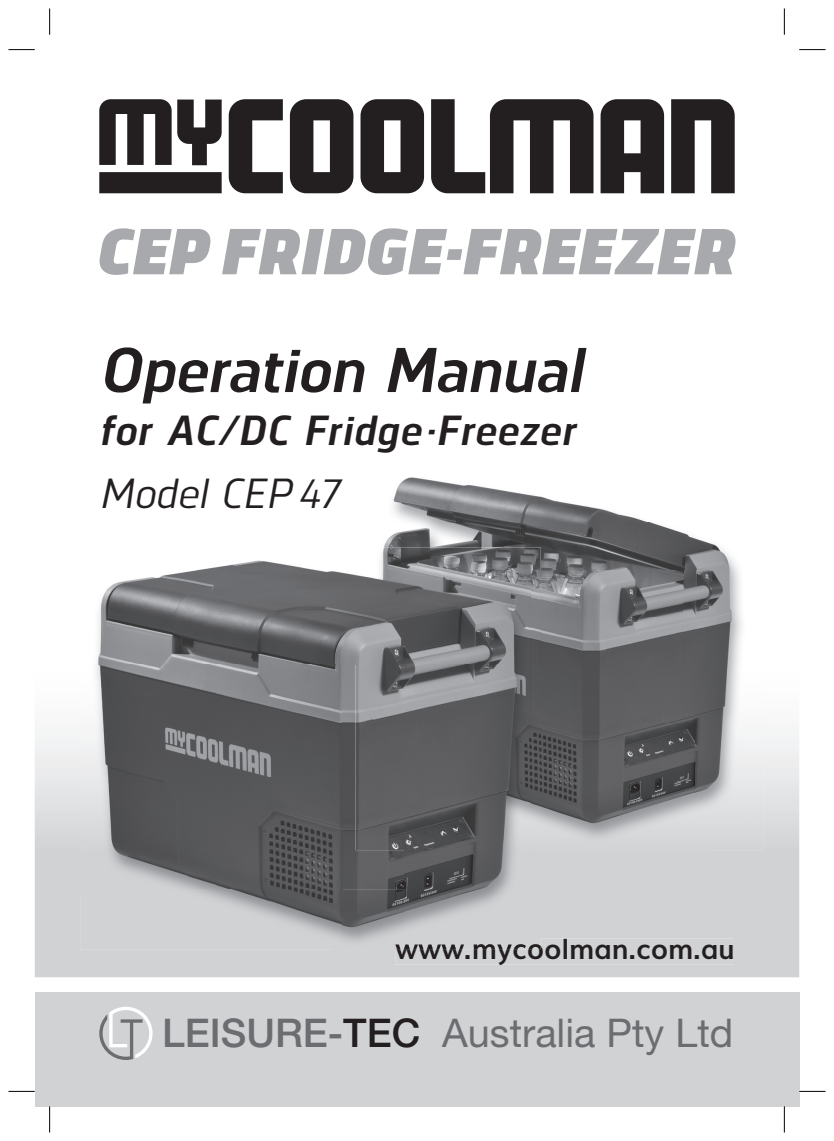
<style>
.page{position:relative;width:834px;height:1141px;background:#fff}
.page>*{position:absolute;margin:0;border:0;box-sizing:border-box;transform-origin:0 0}
.t1{font:italic 900 64.75px "Norpeth";letter-spacing:.015em;color:#a8a9ad}
.t2{font:italic 700 63px "Norpeth";letter-spacing:.005em;color:#231f20}
.t3{font:italic 700 42px "Norpeth";letter-spacing:.025em;color:#231f20}
.t4{font:italic 500 42px "Norpeth";letter-spacing:.005em;color:#231f20}
.t5{font:39.55px "Helvetica Neue LT Std";color:#6c6d70}
.t6{font:700 28px "Muli";color:#231f20}
.s1{font-weight:500}
.s2{font-weight:500;color:#231f20}
</style>
<div class="page">
<svg style="left:35px;top:730px;width:764px;height:247px;background:#d4d5d7"></svg>
<div style="left:395px;top:939px;width:337px;height:26px;background:#d1d2d4"></div>
<div style="left:35px;top:992px;width:764px;height:114px;background:#d1d2d4"></div>
<svg style="left:99px;top:99px;width:635px;height:94px;fill:#231f20"></svg>
<svg style="left:99px;top:1007px;width:53px;height:53px"></svg>
<img style="left:707px;top:730px;width:56px;height:120px">
<div style="left:540px;top:841px;width:167px;height:9px;background:#d4d5d7"></div>
<img style="left:384px;top:477px;width:354px;height:93px">
<img style="left:540px;top:570px;width:205px;height:271px">
<img style="left:80px;top:730px;width:11px;height:162px">
<img style="left:80px;top:892px;width:252px;height:57px">
<img style="left:332px;top:946px;width:63px;height:3px">
<img style="left:395px;top:939px;width:145px;height:10px">
<img style="left:405px;top:850px;width:135px;height:89px">
<svg style="left:530px;top:841px;width:10px;height:9px"></svg>
<img style="left:381px;top:547px;width:159px;height:59px">
<img style="left:530px;top:606px;width:10px;height:235px">
<img style="left:96px;top:559px;width:434px;height:106px">
<img style="left:91px;top:665px;width:314px;height:281px">
<img style="left:395px;top:939px;width:135px;height:7px">
<img style="left:355px;top:665px;width:58px;height:185px">
<img style="left:413px;top:841px;width:117px;height:9px">
<img style="left:373px;top:665px;width:157px;height:176px">
<svg style="left:8px;top:49px;width:27px;height:1px"></svg>
<svg style="left:799px;top:49px;width:26px;height:1px"></svg>
<svg style="left:8px;top:1091px;width:27px;height:1px"></svg>
<svg style="left:799px;top:1091px;width:26px;height:1px"></svg>
<svg style="left:49px;top:8px;width:1px;height:27px"></svg>
<svg style="left:49px;top:1106px;width:1px;height:26px"></svg>
<svg style="left:783px;top:8px;width:1px;height:27px"></svg>
<svg style="left:783px;top:1106px;width:1px;height:26px"></svg>
<h1 class="t1" style="left:95px;top:201px;width:641px">CEP FRIDGE·FREEZER</h1>
<h2 class="t2" style="left:99px;top:325px;width:484px">Operation Manual</h2>
<p class="t3" style="left:99px;top:400px;width:477px">for AC/DC Fridge·Freezer</p>
<p class="t4" style="left:99px;top:464px;width:241px">Model CEP 47</p>
<p class="t6" style="left:395px;top:926px;width:341px">www.mycoolman.com.au</p>
<p class="t5" style="left:162px;top:1010px;width:572px"><span class="s1">LEISURE-</span><span class="s2">TEC</span> Australia Pty Ltd</p>
</div>
